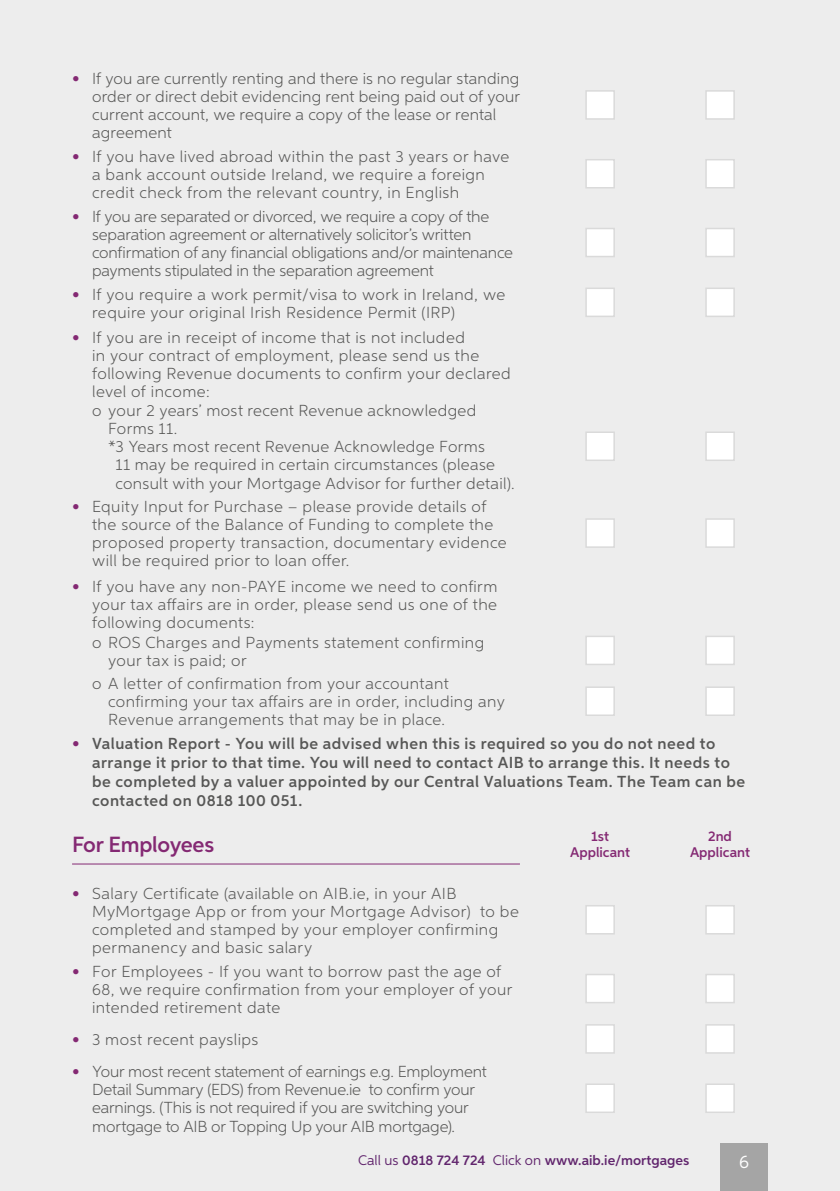
<style>
.page{position:relative;width:840px;height:1191px;background:#fff}
.page>*{position:absolute;margin:0;border:0;box-sizing:border-box;transform-origin:0 0}
.Main_Copy_Heading__Green{font:600 22px "Aspira";letter-spacing:-.01em;color:#842973}
.Body_Copy__80_K{font:18px "Aspira";color:#fff}
.Body_Copy_9_5pt_on_11{font:300 16px/18px "Aspira";letter-spacing:.025em;color:#575756}
.Body_Copy_9_5pt_on_11-2{font:300 16px/18px "Aspira";letter-spacing:-.01em;color:#575756}
.Body_Copy_9_5pt_on_11-3{font:600 16px/19px "Aspira";letter-spacing:.035em;color:#575756}
.Body_Copy__80_K-2{font:600 14px "Aspira";color:#61256d}
.Body_Copy__80_K-3{font:600 14px/16px "Aspira";color:#842973;text-align:center}
.s1{color:#842973}
.s2{font-weight:300;color:#842973}
.s3{font-weight:400}
</style>
<div class="page">
<div style="left:0;top:0;width:839px;height:1191px;background:#ededed"></div>
<div style="left:720px;top:1143px;width:47px;height:48px;background:#a5a5a5"></div>
<div style="left:585px;top:90px;width:29px;height:30px;background:#fff;border:2px solid #dadada"></div>
<div style="left:705px;top:90px;width:29px;height:30px;background:#fff;border:2px solid #dadada"></div>
<div style="left:585px;top:159px;width:29px;height:29px;background:#fff;border:2px solid #dadada"></div>
<div style="left:705px;top:159px;width:29px;height:29px;background:#fff;border:2px solid #dadada"></div>
<div style="left:585px;top:228px;width:29px;height:29px;background:#fff;border:2px solid #dadada"></div>
<div style="left:705px;top:228px;width:29px;height:29px;background:#fff;border:2px solid #dadada"></div>
<div style="left:585px;top:287px;width:29px;height:30px;background:#fff;border:2px solid #dadada"></div>
<div style="left:705px;top:287px;width:29px;height:30px;background:#fff;border:2px solid #dadada"></div>
<div style="left:585px;top:431px;width:29px;height:30px;background:#fff;border:2px solid #dadada"></div>
<div style="left:705px;top:431px;width:29px;height:30px;background:#fff;border:2px solid #dadada"></div>
<div style="left:585px;top:518px;width:29px;height:30px;background:#fff;border:2px solid #dadada"></div>
<div style="left:705px;top:518px;width:29px;height:30px;background:#fff;border:2px solid #dadada"></div>
<div style="left:585px;top:635px;width:29px;height:30px;background:#fff;border:2px solid #dadada"></div>
<div style="left:705px;top:635px;width:29px;height:30px;background:#fff;border:2px solid #dadada"></div>
<div style="left:585px;top:686px;width:29px;height:30px;background:#fff;border:2px solid #dadada"></div>
<div style="left:705px;top:686px;width:29px;height:30px;background:#fff;border:2px solid #dadada"></div>
<hr style="left:72px;top:863px;width:447px;height:1px;background:#842973">
<div style="left:585px;top:905px;width:29px;height:29px;background:#fff;border:2px solid #dadada"></div>
<div style="left:705px;top:905px;width:29px;height:29px;background:#fff;border:2px solid #dadada"></div>
<div style="left:585px;top:973px;width:29px;height:30px;background:#fff;border:2px solid #dadada"></div>
<div style="left:705px;top:973px;width:29px;height:30px;background:#fff;border:2px solid #dadada"></div>
<div style="left:585px;top:1024px;width:29px;height:29px;background:#fff;border:2px solid #dadada"></div>
<div style="left:705px;top:1024px;width:29px;height:29px;background:#fff;border:2px solid #dadada"></div>
<div style="left:585px;top:1083px;width:29px;height:30px;background:#fff;border:2px solid #dadada"></div>
<div style="left:705px;top:1083px;width:29px;height:30px;background:#fff;border:2px solid #dadada"></div>
<p class="Body_Copy_9_5pt_on_11" style="left:92px;top:69px;width:429px;text-indent:-20px"><span class="s1">•</span> If you are currently renting and there is no regular standing order or direct debit evidencing rent being paid out of your current account, we require a copy of the lease or rental agreement</p>
<p class="Body_Copy_9_5pt_on_11" style="left:92px;top:147px;width:418px;text-indent:-20px"><span class="s1">•</span> If you have lived abroad within the past 3 years or have a bank account outside Ireland, we require a foreign credit check from the relevant country, in English</p>
<p class="Body_Copy_9_5pt_on_11-2" style="left:92px;top:207px;width:422px;text-indent:-20px"><span class="s1">•</span> If you are separated or divorced, we require a copy of the separation agreement or alternatively solicitor’s written confirmation of any financial obligations and/or maintenance payments stipulated in the separation agreement</p>
<p class="Body_Copy_9_5pt_on_11" style="left:92px;top:285px;width:414px;text-indent:-20px"><span class="s1">•</span> If you require a work permit/visa to work in Ireland, we require your original Irish Residence Permit (IRP)</p>
<p class="Body_Copy_9_5pt_on_11" style="left:92px;top:328px;width:420px;text-indent:-20px"><span class="s1">•</span> If you are in receipt of income that is not included<br>in your contract of employment, please send us the following Revenue documents to confirm your declared level of income:</p>
<p class="Body_Copy_9_5pt_on_11" style="left:92px;top:401px;width:385px">o your 2 years’ most recent Revenue acknowledged</p>
<p class="Body_Copy_9_5pt_on_11" style="left:108px;top:419px;width:71px">Forms 11.</p>
<p class="Body_Copy_9_5pt_on_11" style="left:108px;top:437px;width:378px">*3 Years most recent Revenue Acknowledge Forms</p>
<p class="Body_Copy_9_5pt_on_11" style="left:115px;top:455px;width:381px">11 may be required in certain circumstances (please</p>
<p class="Body_Copy_9_5pt_on_11" style="left:115px;top:473px;width:400px">consult with your Mortgage Advisor for further detail).</p>
<p class="Body_Copy_9_5pt_on_11" style="left:92px;top:497px;width:416px;text-indent:-20px"><span class="s1">•</span> Equity Input for Purchase – please provide details of the source of the Balance of Funding to complete the proposed property transaction, documentary evidence will be required prior to loan offer.</p>
<p class="Body_Copy_9_5pt_on_11" style="left:92px;top:577px;width:406px;text-align:justify;text-indent:-20px"><span class="s1">•</span> If you have any non-PAYE income we need to confirm your tax affairs are in order, please send us one of the following documents:</p>
<p class="Body_Copy_9_5pt_on_11" style="left:108px;top:633px;width:377px;text-indent:-16px">o ROS Charges and Payments statement confirming your tax is paid; or</p>
<p class="Body_Copy_9_5pt_on_11" style="left:108px;top:674px;width:398px;text-indent:-16px">o A letter of confirmation from your accountant confirming your tax affairs are in order, including any<br>Revenue arrangements that may be in place.</p>
<p class="Body_Copy_9_5pt_on_11-3" style="left:92px;top:734px;width:654px;text-indent:-20px"><span class="s2">•</span> Valuation Report - You will be advised when this is required so you do not need to arrange it prior to that time. You will need to contact AIB to arrange this. It needs to be completed by a valuer appointed by our Central Valuations Team. The Team can be contacted on 0818 100 051.</p>
<p class="Main_Copy_Heading__Green" style="left:72px;top:831px;width:143px">For Employees</p>
<p class="Body_Copy__80_K-3" style="left:569px;top:828px;width:62px">1st<br>Applicant</p>
<p class="Body_Copy__80_K-3" style="left:689px;top:828px;width:62px">2nd<br>Applicant</p>
<p class="Body_Copy_9_5pt_on_11" style="left:92px;top:884px;width:428px;text-indent:-20px"><span class="s1">•</span> Salary Certificate (available on AIB.ie, in your AIB MyMortgage App or from your Mortgage Advisor) to be completed and stamped by your employer confirming permanency and basic salary</p>
<p class="Body_Copy_9_5pt_on_11" style="left:92px;top:962px;width:421px;text-indent:-20px"><span class="s1">•</span> For Employees - If you want to borrow past the age of<br>68, we require confirmation from your employer of your intended retirement date</p>
<p class="Body_Copy_9_5pt_on_11" style="left:72px;top:1030px;width:188px"><span class="s1">•</span> 3 most recent payslips</p>
<p class="Body_Copy_9_5pt_on_11-2" style="left:92px;top:1062px;width:396px;text-indent:-20px"><span class="s1">•</span> Your most recent statement of earnings e.g. Employment Detail Summary (EDS) from Revenue.ie to confirm your earnings. (This is not required if you are switching your mortgage to AIB or Topping Up your AIB mortgage).</p>
<p class="Body_Copy__80_K-2" style="left:358px;top:1151px;width:332px"><span class="s3">Call us</span> 0818 724 724 <span class="s3">Click on</span> www.aib.ie/mortgages</p>
<p class="Body_Copy__80_K" style="left:738px;top:1151px;width:11px">6</p>
</div>
